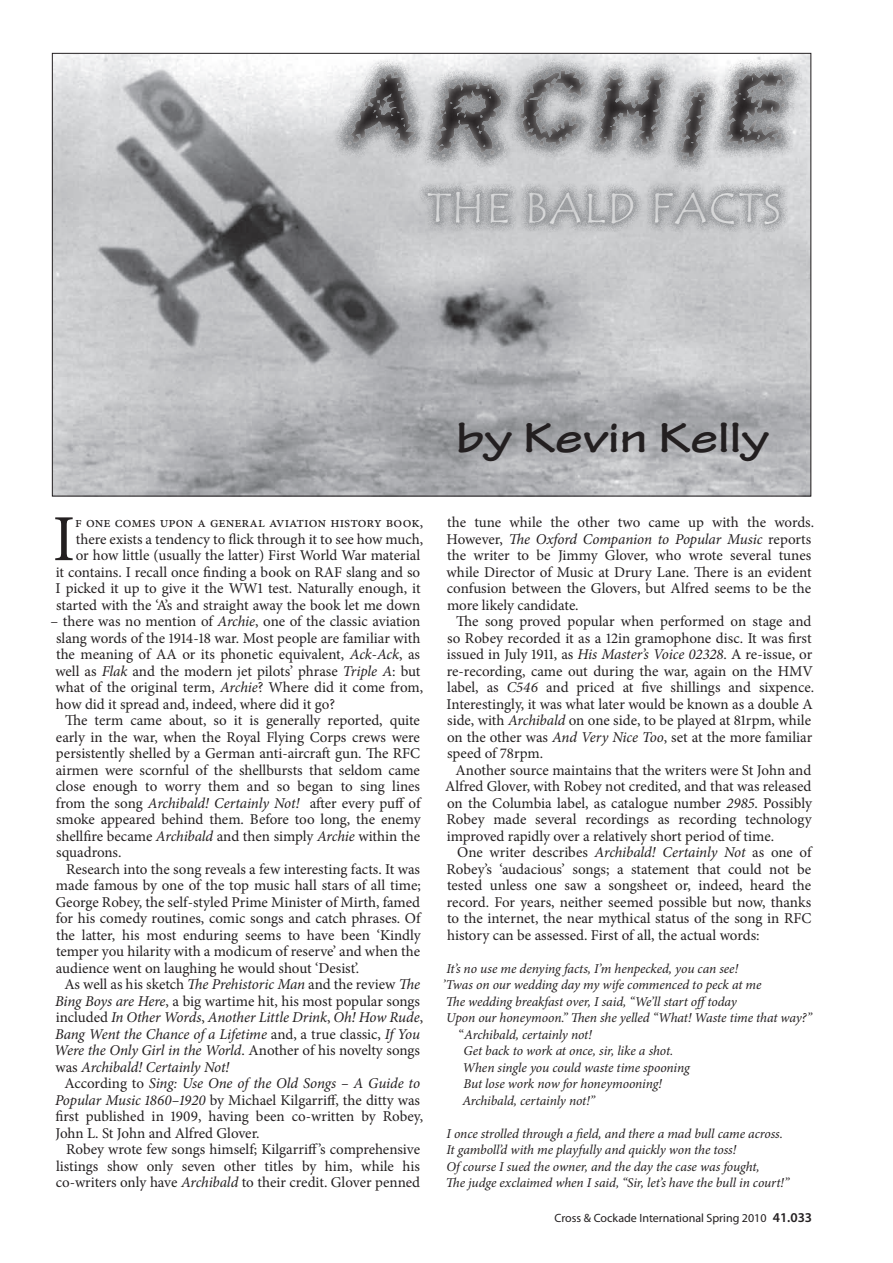
<style>
.page{position:relative;width:893px;height:1263px;background:#fff}
.page>*{position:absolute;margin:0;border:0;box-sizing:border-box;transform-origin:0 0}
.t1{font:65.7px "Minion Pro";color:#231f20}
.t2{font:700 expanded 45px "Tekton Pro";color:#231f20}
.t3{font:15px/16.5px "Minion Pro";color:#231f20}
.t4{font:italic 15px/16.5px "Minion Pro";letter-spacing:-.01em;color:#231f20}
.t5{font:italic 13.5px/16.5px "Minion Pro";letter-spacing:-.005em;color:#231f20}
.t6{font:12px "Myriad Pro";color:#231f20}
.s1{font-style:italic}
.s2{font-style:normal}
.s3{font-weight:600;font-size:13.5px}
</style>
<div class="page">
<img style="left:54px;top:55px;width:755px;height:439px">
<div style="left:333px;top:56px;width:469px;height:116px;background:#76787b;opacity:.85"></div>
<div style="left:332px;top:63px;width:561px;height:122px;background:#fff;opacity:.75"></div>
<div style="left:346px;top:180px;width:481px;height:56px;background:#fff;opacity:.92"></div>
<h2 class="t2" style="left:456px;top:411px;width:315px">by Kevin Kelly</h2>
<h1 class="t1" style="left:53px;top:495px;width:24px">I</h1>
<p class="t3" style="left:55px;top:514px;width:369px;text-align:right">f one comes upon a general aviation history book, there exists a tendency to flick through it to see how much,<br>or how little (usually the latter) First World War material<br>it contains. I recall once finding a book on RAF slang and so I picked it up to give it the WW1 test. Naturally enough, it started with the ‘A’s and straight away the book let me down</p>
<p class="t3" style="left:55px;top:613px;width:369px;text-indent:-5px">– there was no mention of <span class="s1">Archie</span>, one of the classic aviation slang words of the 1914-18 war. Most people are familiar with the meaning of AA or its phonetic equivalent, <span class="s1">Ack-Ack</span>, as well as <span class="s1">Flak</span> and the modern jet pilots’ phrase <span class="s1">Triple A</span>: but what of the original term, <span class="s1">Archie</span>? Where did it come from, how did it spread and, indeed, where did it go?</p>
<p class="t3" style="left:56px;top:712px;width:368px;text-indent:9px">The term came about, so it is generally reported, quite early in the war, when the Royal Flying Corps crews were persistently shelled by a German anti-aircraft gun. The RFC airmen were scornful of the shellbursts that seldom came close enough to worry them and so began to sing lines from the song <span class="s1">Archibald! Certainly Not!</span> after every puff of smoke appeared behind them. Before too long, the enemy shellfire became <span class="s1">Archibald</span> and then simply <span class="s1">Archie</span> within the squadrons.</p>
<p class="t3" style="left:55px;top:861px;width:368px;text-indent:11px">Research into the song reveals a few interesting facts. It was made famous by one of the top music hall stars of all time; George Robey, the self-styled Prime Minister of Mirth, famed for his comedy routines, comic songs and catch phrases. Of the latter, his most enduring seems to have been ‘Kindly temper you hilarity with a modicum of reserve’ and when the audience went on laughing he would shout ‘Desist’.</p>
<p class="t4" style="left:54px;top:976px;width:370px;text-indent:10px"><span class="s2">As well as his sketch</span> The Prehistoric Man <span class="s2">and the review</span> The Bing Boys are Here<span class="s2">, a big wartime hit, his most popular songs included</span> In Other Words<span class="s2">,</span> Another Little Drink<span class="s2">,</span> Oh! How Rude<span class="s2">, </span>Bang Went the Chance of a Lifetime <span class="s2">and, a true classic,</span> If You Were the Only Girl in the World<span class="s2">. Another of his novelty songs was</span> Archibald! Certainly Not!</p>
<p class="t3" style="left:55px;top:1075px;width:370px;text-indent:9px">According to <span class="s1">Sing: Use One of the Old Songs – A Guide to Popular Music 1860–1920</span> by Michael Kilgarriff, the ditty was first published in 1909, having been co-written by Robey, John L. St John and Alfred Glover.</p>
<p class="t3" style="left:56px;top:1141px;width:366px;text-align:justify;text-indent:10px">Robey wrote few songs himself; Kilgarriff’s comprehensive listings show only seven other titles by him, while his co-writers only have <span class="s1">Archibald</span> to their credit. Glover penned</p>
<p class="t3" style="left:447px;top:514px;width:369px">the tune while the other two came up with the words.<br>However, <span class="s1">The Oxford Companion to Popular Music</span> reports the writer to be Jimmy Glover, who wrote several tunes while Director of Music at Drury Lane. There is an evident confusion between the Glovers, but Alfred seems to be the more likely candidate.</p>
<p class="t3" style="left:447px;top:613px;width:369px;text-indent:10px">The song proved popular when performed on stage and so Robey recorded it as a 12in gramophone disc. It was first issued in July 1911, as <span class="s1">His Master’s Voice 02328</span>. A re-issue, or re-recording, came out during the war, again on the HMV label, as <span class="s1">C546</span> and priced at five shillings and sixpence.<br>Interestingly, it was what later would be known as a double A side, with <span class="s1">Archibald</span> on one side, to be played at 81rpm, while on the other was <span class="s1">And Very Nice Too</span>, set at the more familiar speed of 78rpm.</p>
<p class="t3" style="left:445px;top:762px;width:369px;text-align:justify;text-indent:11px">Another source maintains that the writers were St John and Alfred Glover, with Robey not credited, and that was released on the Columbia label, as catalogue number <span class="s1">2985</span>. Possibly Robey made several recordings as recording technology improved rapidly over a relatively short period of time.</p>
<p class="t3" style="left:447px;top:844px;width:368px;text-indent:11px">One writer describes <span class="s1">Archibald! Certainly Not</span> as one of Robey’s ‘audacious’ songs; a statement that could not be tested unless one saw a songsheet or, indeed, heard the record. For years, neither seemed possible but now, thanks to the internet, the near mythical status of the song in RFC history can be assessed. First of all, the actual words:</p>
<p class="t5" style="left:446px;top:960px;width:293px">It’s no use me denying facts, I’m henpecked, you can see!</p>
<p class="t5" style="left:442px;top:977px;width:320px">’Twas on our wedding day my wife commenced to peck at me</p>
<p class="t5" style="left:446px;top:993px;width:292px">The wedding breakfast over, I said, “We’ll start offtoday</p>
<p class="t5" style="left:446px;top:1010px;width:367px">Upon our honeymoon.” Then she yelled “What! Waste time that way?”</p>
<p class="t5" style="left:459px;top:1026px;width:134px"><span class="s2">“</span>Archibald, certainly not!</p>
<p class="t5" style="left:463px;top:1043px;width:211px">Get back to work at once, sir, like a shot.</p>
<p class="t5" style="left:462px;top:1059px;width:229px">When single you could waste time spooning</p>
<p class="t5" style="left:463px;top:1076px;width:200px">But lose work now for honeymooning!</p>
<p class="t5" style="left:462px;top:1092px;width:134px">Archibald, certainly not!”</p>
<p class="t5" style="left:446px;top:1125px;width:345px">I once strolled through a field, and there a mad bull came across.<br>It gamboll’d with me playfully and quickly won the toss!<br>Of course I sued the owner, and the day the case was fought,<br>The judge exclaimed when I said, “Sir, let’s have the bull in court!”</p>
<p class="t6" style="left:554px;top:1211px;width:259px">Cross &amp; Cockade International Spring 2010 <span class="s3">41.033</span></p>
</div>
